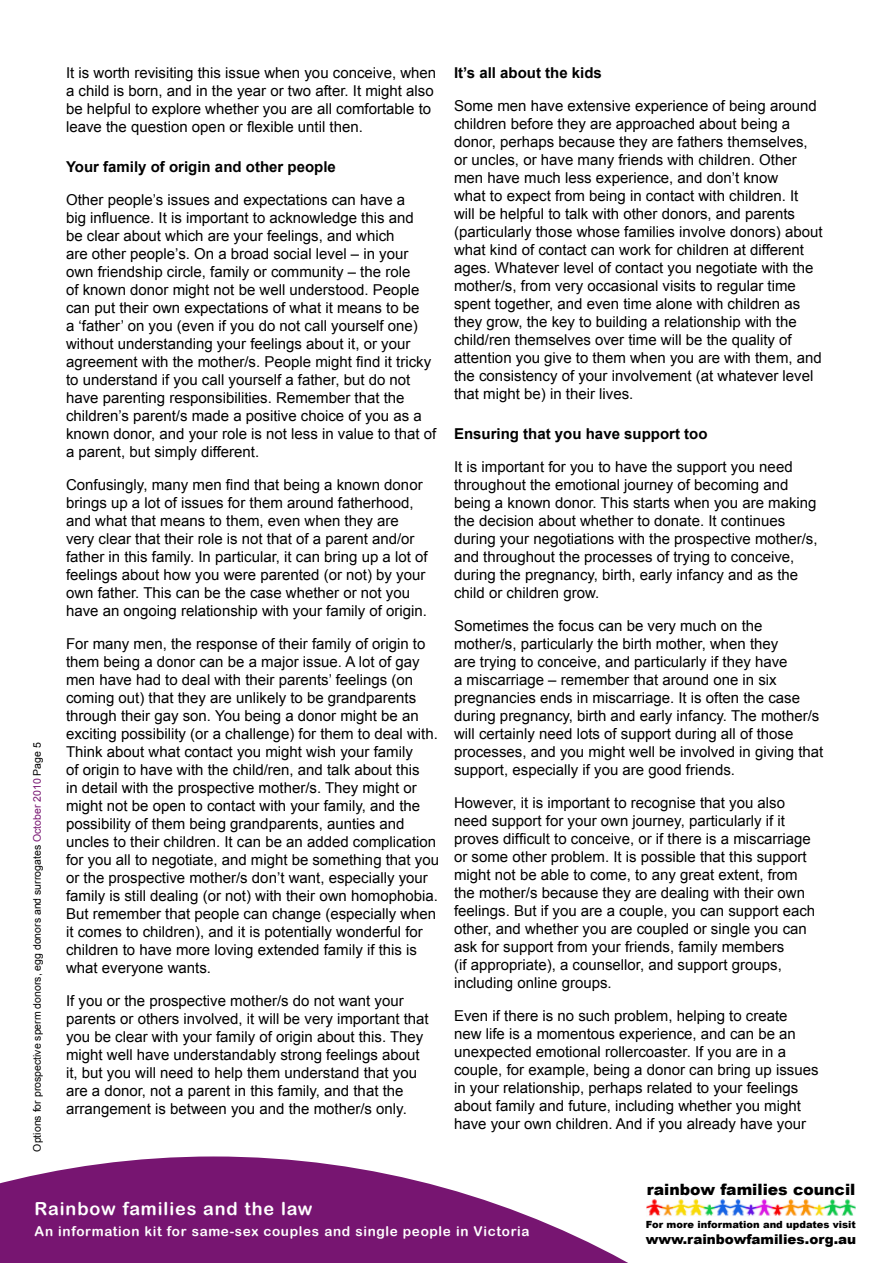
<style>
.page{position:relative;width:893px;height:1263px;background:#fff}
.page>*{position:absolute;margin:0;border:0;box-sizing:border-box;transform-origin:0 0}
.t1{font:18px "Arial Rounded MT Bold";letter-spacing:.05em;color:#fff}
.t2{font:900 15.6px "Arial";color:#000}
.t3{font:15px/18px "Arial";color:#000}
.t4{font:700 15px "Arial";color:#000}
.t5{font:13.5px "Arial Rounded MT Bold";letter-spacing:.05em;color:#fff}
.t6{font:900 13.5px "Arial";color:#000}
.t7{font:10.5px "Arial";color:#000}
.t8{font:900 9.9px "Arial";color:#000}
.s1{color:#771571}
</style>
<div class="page">
<svg style="left:0;top:1156px;width:647px;height:107px;fill:#771571"></svg>
<img style="left:647px;top:1199px;width:208px;height:17px">
<p class="t7" style="left:30px;top:1151px;width:411px;rotate:-90deg">Options for prospective sperm donors, egg donors and surrogates <span class="s1">October 2010</span> Page 5</p>
<p class="t3" style="left:66px;top:63px;width:372px">It is worth revisiting this issue when you conceive, when a child is born, and in the year or two after. It might also be helpful to explore whether you are all comfortable to leave the question open or flexible until then.</p>
<p class="t4" style="left:66px;top:157px;width:271px">Your family of origin and other people</p>
<p class="t3" style="left:66px;top:191px;width:372px">Other people’s issues and expectations can have a<br>big influence. It is important to acknowledge this and<br>be clear about which are your feelings, and which<br>are other people’s. On a broad social level – in your own friendship circle, family or community – the role<br>of known donor might not be well understood. People can put their own expectations of what it means to be<br>a ‘father’ on you (even if you do not call yourself one) without understanding your feelings about it, or your agreement with the mother/s. People might find it tricky to understand if you call yourself a father, but do not have parenting responsibilities. Remember that the children’s parent/s made a positive choice of you as a known donor, and your role is not less in value to that of a parent, but simply different.</p>
<p class="t3" style="left:66px;top:476px;width:363px">Confusingly, many men find that being a known donor brings up a lot of issues for them around fatherhood, and what that means to them, even when they are very clear that their role is not that of a parent and/or father in this family. In particular, it can bring up a lot of feelings about how you were parented (or not) by your own father. This can be the case whether or not you have an ongoing relationship with your family of origin.</p>
<p class="t3" style="left:66px;top:635px;width:375px">For many men, the response of their family of origin to them being a donor can be a major issue. A lot of gay men have had to deal with their parents’ feelings (on coming out) that they are unlikely to be grandparents through their gay son. You being a donor might be an exciting possibility (or a challenge) for them to deal with.<br>Think about what contact you might wish your family<br>of origin to have with the child/ren, and talk about this<br>in detail with the prospective mother/s. They might or might not be open to contact with your family, and the possibility of them being grandparents, aunties and uncles to their children. It can be an added complication for you all to negotiate, and might be something that you or the prospective mother/s don’t want, especially your family is still dealing (or not) with their own homophobia.<br>But remember that people can change (especially when it comes to children), and it is potentially wonderful for children to have more loving extended family if this is what everyone wants.</p>
<p class="t3" style="left:66px;top:992px;width:364px">If you or the prospective mother/s do not want your parents or others involved, it will be very important that you be clear with your family of origin about this. They might well have understandably strong feelings about it, but you will need to help them understand that you are a donor, not a parent in this family, and that the arrangement is between you and the mother/s only.</p>
<p class="t4" style="left:454px;top:62px;width:149px">It’s all about the kids</p>
<p class="t3" style="left:454px;top:96px;width:370px">Some men have extensive experience of being around children before they are approached about being a donor, perhaps because they are fathers themselves, or uncles, or have many friends with children. Other men have much less experience, and don’t know<br>what to expect from being in contact with children. It will be helpful to talk with other donors, and parents (particularly those whose families involve donors) about what kind of contact can work for children at different ages. Whatever level of contact you negotiate with the mother/s, from very occasional visits to regular time spent together, and even time alone with children as they grow, the key to building a relationship with the child/ren themselves over time will be the quality of attention you give to them when you are with them, and the consistency of your involvement (at whatever level that might be) in their lives.</p>
<p class="t4" style="left:454px;top:424px;width:255px">Ensuring that you have support too</p>
<p class="t3" style="left:454px;top:458px;width:365px">It is important for you to have the support you need throughout the emotional journey of becoming and being a known donor. This starts when you are making the decision about whether to donate. It continues during your negotiations with the prospective mother/s, and throughout the processes of trying to conceive, during the pregnancy, birth, early infancy and as the child or children grow.</p>
<p class="t3" style="left:454px;top:617px;width:371px">Sometimes the focus can be very much on the mother/s, particularly the birth mother, when they<br>are trying to conceive, and particularly if they have<br>a miscarriage – remember that around one in six pregnancies ends in miscarriage. It is often the case during pregnancy, birth and early infancy. The mother/s will certainly need lots of support during all of those processes, and you might well be involved in giving that support, especially if you are good friends.</p>
<p class="t3" style="left:454px;top:794px;width:363px">However, it is important to recognise that you also need support for your own journey, particularly if it proves difficult to conceive, or if there is a miscarriage or some other problem. It is possible that this support might not be able to come, to any great extent, from the mother/s because they are dealing with their own feelings. But if you are a couple, you can support each other, and whether you are coupled or single you can ask for support from your friends, family members<br>(if appropriate), a counsellor, and support groups, including online groups.</p>
<p class="t3" style="left:454px;top:1007px;width:366px">Even if there is no such problem, helping to create new life is a momentous experience, and can be an unexpected emotional rollercoaster. If you are in a couple, for example, being a donor can bring up issues in your relationship, perhaps related to your feelings about family and future, including whether you might have your own children. And if you already have your</p>
<p class="t2" style="left:647px;top:1178px;width:210px">rainbow families council</p>
<p class="t1" style="left:35px;top:1198px;width:279px">Rainbow families and the law</p>
<p class="t5" style="left:35px;top:1223px;width:496px">An information kit for same-sex couples and single people in Victoria</p>
<p class="t8" style="left:646px;top:1217px;width:211px">For more information and updates visit</p>
<p class="t6" style="left:646px;top:1229px;width:212px">www.rainbowfamilies.org.au</p>
</div>
